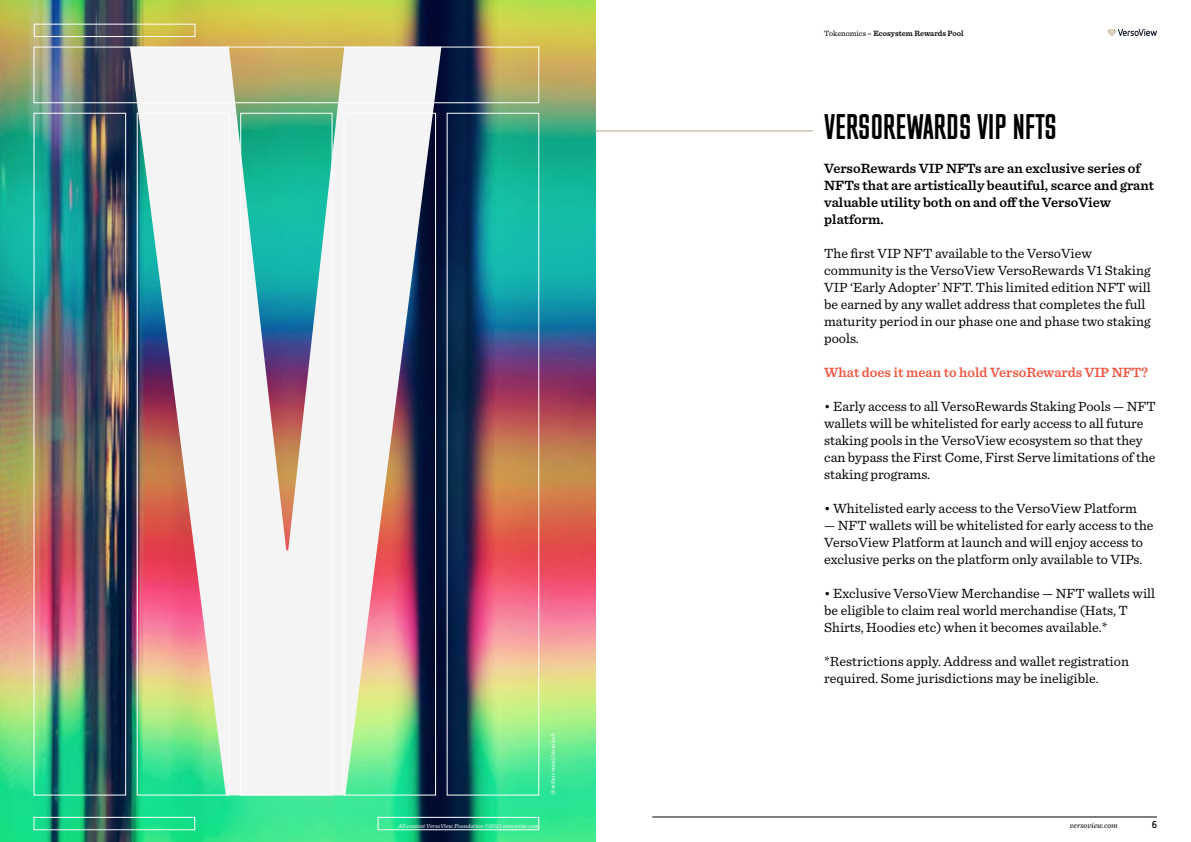
<style>
.page{position:relative;width:1191px;height:842px;background:#fff}
.page>*{position:absolute;margin:0;border:0;box-sizing:border-box;transform-origin:0 0}
.t1{font:1021.5px "M Fred";color:#f4f4f4}
.t2{font:34px "M Fred";letter-spacing:-.01em;color:#000}
.t3{font:14px/17px "Sentinel";color:#000}
.t4{font:600 14px/17px "Sentinel";color:#000}
.t5{font:600 14px "Sentinel";color:#f05642}
.t6{font:700 10px "Netto OT";color:#000}
.t7{font:600 8px "Sentinel";color:#000}
.t8{font:italic 8px "Sentinel";color:#000}
.t9{font:italic 6px "Sentinel";color:#fff}
.t10{font:6px "Sentinel";color:#fff}
.s1{font-weight:400}
</style>
<div class="page">
<img style="left:0;top:0;width:595px;height:842px">
<svg style="left:1107px;top:29px;width:50px;height:7px"></svg>
<hr style="left:652px;top:817px;width:505px;height:1px;background:#000">
<div style="left:34px;top:24px;width:161px;height:13px;border:1px solid #fff"></div>
<div style="left:34px;top:113px;width:92px;height:682px;border:1px solid #fff"></div>
<div style="left:137px;top:113px;width:92px;height:682px;border:1px solid #fff"></div>
<div style="left:344px;top:113px;width:92px;height:682px;border:1px solid #fff"></div>
<div style="left:34px;top:47px;width:505px;height:56px;border:1px solid #fff"></div>
<div style="left:34px;top:817px;width:161px;height:13px;border:1px solid #fff"></div>
<div style="left:378px;top:817px;width:161px;height:13px;border:1px solid #fff"></div>
<div style="left:240px;top:113px;width:92px;height:682px;border:1px solid #fff"></div>
<div style="left:447px;top:113px;width:92px;height:682px;border:1px solid #fff"></div>
<hr style="left:595px;top:130px;width:218px;height:1px;background:#b7a488">
<h1 class="t1" style="left:118px;top:-122px;width:338px">V</h1>
<p class="t10" style="left:548px;top:795px;width:64px;rotate:-90deg">@arthur-mazi/unsplash</p>
<p class="t7" style="left:824px;top:27px;width:141px"><span class="s1">Tokenomics</span> – Ecosystem Rewards Pool</p>
<h2 class="t2" style="left:824px;top:108px;width:234px">VERSOREWARDS VIP NFTS</h2>
<p class="t4" style="left:824px;top:159px;width:331px">VersoRewards VIP NFTs are an exclusive series of NFTs that are artistically beautiful, scarce and grant valuable utility both on and off the VersoView platform.</p>
<p class="t3" style="left:824px;top:244px;width:328px">The first VIP NFT available to the VersoView community is the VersoView VersoRewards V1 Staking VIP ‘Early Adopter’ NFT. This limited edition NFT will be earned by any wallet address that completes the full maturity period in our phase one and phase two staking pools.</p>
<p class="t5" style="left:824px;top:361px;width:325px">What does it mean to hold VersoRewards VIP NFT?</p>
<p class="t3" style="left:824px;top:397px;width:333px">• Early access to all VersoRewards Staking Pools — NFT wallets will be whitelisted for early access to all future staking pools in the VersoView ecosystem so that they can bypass the First Come, First Serve limitations of the staking programs.</p>
<p class="t3" style="left:824px;top:499px;width:314px">• Whitelisted early access to the VersoView Platform</p>
<p class="t3" style="left:824px;top:516px;width:331px">— NFT wallets will be whitelisted for early access to the<br>VersoView Platform at launch and will enjoy access to exclusive perks on the platform only available to VIPs.</p>
<p class="t3" style="left:824px;top:584px;width:332px">• Exclusive VersoView Merchandise — NFT wallets will be eligible to claim real world merchandise (Hats, T<br>Shirts, Hoodies etc) when it becomes available.*</p>
<p class="t3" style="left:824px;top:652px;width:306px">*Restrictions apply. Address and wallet registration required. Some jurisdictions may be ineligible.</p>
<p class="t9" style="left:398px;top:821px;width:142px">All content VersoView Foundation ©2021 versoview.com</p>
<p class="t8" style="left:1069px;top:819px;width:49px">versoview.com</p>
<p class="t6" style="left:1151px;top:818px;width:7px">6</p>
</div>
